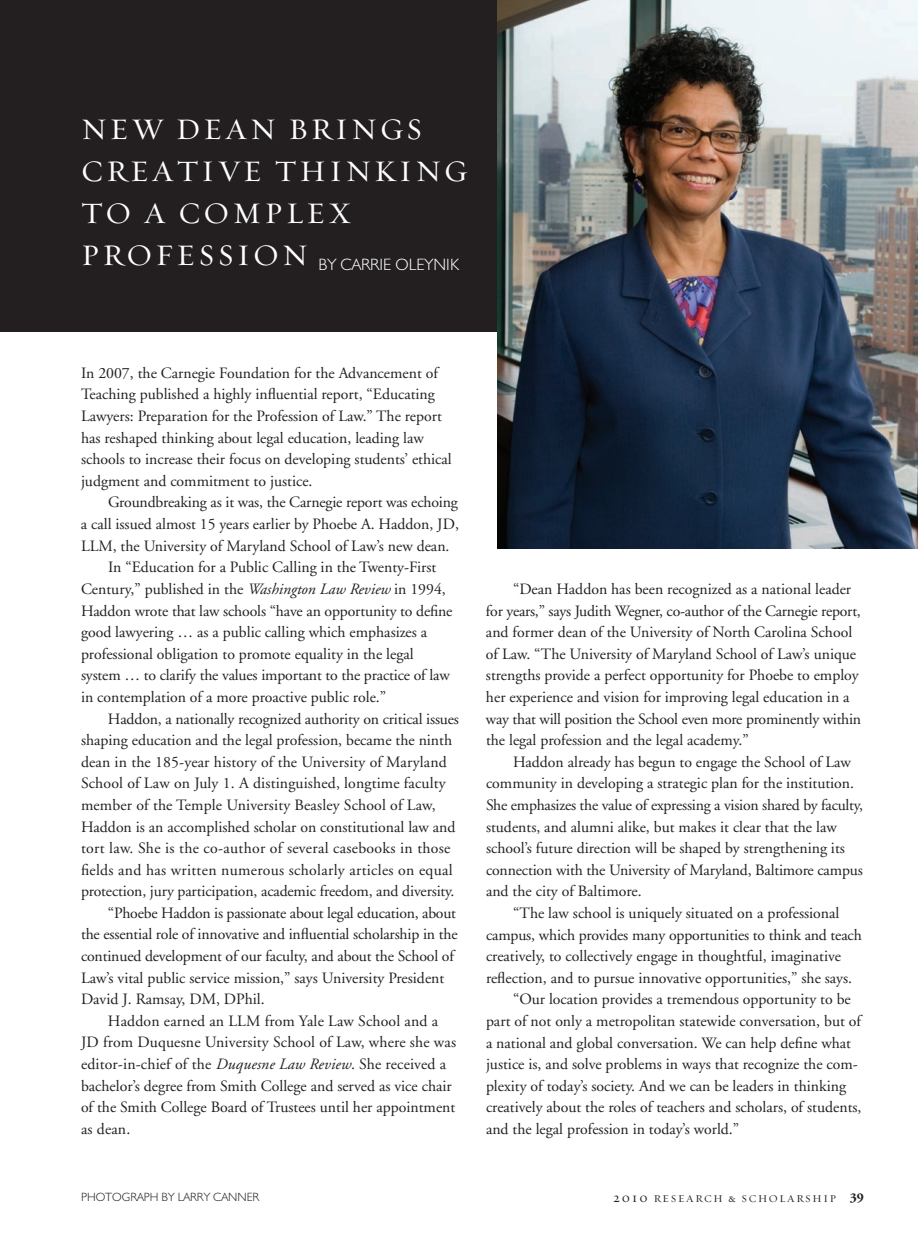
<style>
.page{position:relative;width:918px;height:1242px;background:#fff}
.page>*{position:absolute;margin:0;border:0;box-sizing:border-box;transform-origin:0 0}
._05_Student_Profile{font:30px/42px "Requiem Text HTF Roman";letter-spacing:.1em;color:#fff}
._02_Body_Text_Indent{font:300 16.5px "Humanist 521 BT";color:#fff}
._02_Body_Text_Indent-2{font:15.75px/21.6px "Adobe Garamond";color:#231f20}
._05_Student_Profile-2{font:300 12px "Humanist 521 BT";color:#231f20}
.t1{font:10.5px "Requiem Text HTF Small Caps";letter-spacing:.15em;color:#231f20}
.s1{font-style:italic}
.s2{font-size:13.5px}
.s3{font-family:"Adobe Garamond";font-weight:700;font-size:13.5px}
</style>
<div class="page">
<div style="left:0;top:0;width:918px;height:331px;background:#231f20"></div>
<img style="left:497px;top:0;width:421px;height:548px">
<p class="_05_Student_Profile" style="left:81px;top:109px;width:388px">NEW DEAN BRINGS<br>CREATIVE THINKING<br>TO A COMPLEX<br>PROFESSION</p>
<p class="_02_Body_Text_Indent" style="left:319px;top:254px;width:142px">BY CARRIE OLEYNIK</p>
<p class="_02_Body_Text_Indent-2" style="left:81px;top:363px;width:372px">In 2007, the Carnegie Foundation for the Advancement of Teaching published a highly influential report, “Educating Lawyers: Preparation for the Profession of Law.” The report has reshaped thinking about legal education, leading law schools to increase their focus on developing students’ ethical judgment and commitment to justice.</p>
<p class="_02_Body_Text_Indent-2" style="left:81px;top:492px;width:379px;text-align:justify;text-indent:27px">Groundbreaking as it was, the Carnegie report was echoing a call issued almost 15 years earlier by Phoebe A. Haddon, JD, LLM, the University of Maryland School of Law’s new dean.</p>
<p class="_02_Body_Text_Indent-2" style="left:81px;top:557px;width:373px;text-indent:27px">In “Education for a Public Calling in the Twenty-First Century,” published in the <span class="s1">Washington Law Review</span> in 1994, Haddon wrote that law schools “have an opportunity to define good lawyering … as a public calling which emphasizes a professional obligation to promote equality in the legal system … to clarify the values important to the practice of law in contemplation of a more proactive public role.”</p>
<p class="_02_Body_Text_Indent-2" style="left:81px;top:708px;width:380px;text-indent:27px">Haddon, a nationally recognized authority on critical issues shaping education and the legal profession, became the ninth dean in the 185-year history of the University of Maryland School of Law on July 1. A distinguished, longtime faculty member of the Temple University Beasley School of Law, Haddon is an accomplished scholar on constitutional law and tort law. She is the co-author of several casebooks in those fields and has written numerous scholarly articles on equal protection, jury participation, academic freedom, and diversity.</p>
<p class="_02_Body_Text_Indent-2" style="left:81px;top:903px;width:378px;text-indent:27px">“Phoebe Haddon is passionate about legal education, about the essential role of innovative and influential scholarship in the continued development of our faculty, and about the School of Law’s vital public service mission,” says University President David J. Ramsay, DM, DPhil.</p>
<p class="_02_Body_Text_Indent-2" style="left:81px;top:1010px;width:377px;text-indent:27px">Haddon earned an LLM from Yale Law School and a JD from Duquesne University School of Law, where she was editor-in-chief of the <span class="s1">Duquesne Law Review</span>. She received a bachelor’s degree from Smith College and served as vice chair of the Smith College Board of Trustees until her appointment as dean.</p>
<p class="_05_Student_Profile-2" style="left:81px;top:1189px;width:180px">PHOTOGRAPH BY LARRY CANNER</p>
<p class="_02_Body_Text_Indent-2" style="left:486px;top:579px;width:377px;text-indent:27px">“Dean Haddon has been recognized as a national leader for years,” says Judith Wegner, co-author of the Carnegie report, and former dean of the University of North Carolina School of Law. “The University of Maryland School of Law’s unique strengths provide a perfect opportunity for Phoebe to employ her experience and vision for improving legal education in a way that will position the School even more prominently within the legal profession and the legal academy.”</p>
<p class="_02_Body_Text_Indent-2" style="left:486px;top:751px;width:379px;text-indent:27px">Haddon already has begun to engage the School of Law community in developing a strategic plan for the institution.<br>She emphasizes the value of expressing a vision shared by faculty, students, and alumni alike, but makes it clear that the law school’s future direction will be shaped by strengthening its connection with the University of Maryland, Baltimore campus and the city of Baltimore.</p>
<p class="_02_Body_Text_Indent-2" style="left:486px;top:903px;width:377px;text-indent:27px">“The law school is uniquely situated on a professional campus, which provides many opportunities to think and teach creatively, to collectively engage in thoughtful, imaginative reflection, and to pursue innovative opportunities,” she says.</p>
<p class="_02_Body_Text_Indent-2" style="left:486px;top:989px;width:377px;text-indent:27px">“Our location provides a tremendous opportunity to be part of not only a metropolitan statewide conversation, but of a national and global conversation. We can help define what justice is, and solve problems in ways that recognize the com&shy;plexity of today’s society. And we can be leaders in thinking creatively about the roles of teachers and scholars, of students, and the legal profession in today’s world.”</p>
<p class="t1" style="left:613px;top:1192px;width:252px"><span class="s2">2010</span> RESEARCH &amp; SCHOLARSHIP <span class="s3">39</span></p>
</div>
